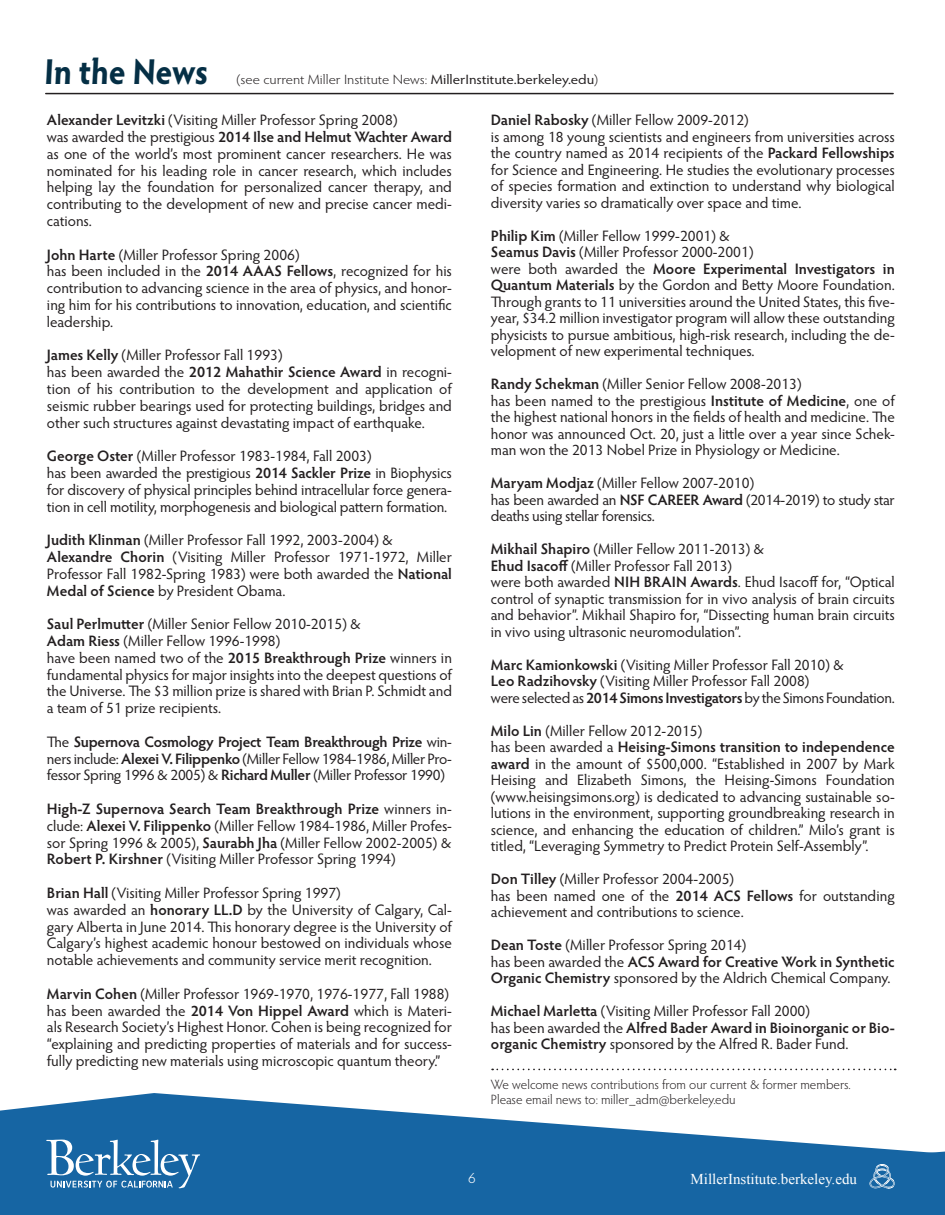
<style>
.page{position:relative;width:945px;height:1215px;background:#fff}
.page>*{position:absolute;margin:0;border:0;box-sizing:border-box;transform-origin:0 0}
.t1{font:700 36px "Hypatia Sans Pro";color:#052f45;scale:.9 1}
.t2{font:15.15px/16.8px "Hypatia Sans Pro";color:#231f20;text-align:justify}
.t3{font:600 15.15px/16.5px "Hypatia Sans Pro";color:#231f20}
.t4{font:15.15px/16.5px "Hypatia Sans Pro";letter-spacing:-.02em;color:#231f20}
.t5{font:15.15px "Hypatia Sans Pro";letter-spacing:-.025em;color:#231f20}
.t6{font:15px "Times New Roman";color:#fff}
.t7{font:300 15px "Hypatia Sans Pro";color:#fff}
.t8{font:300 13.5px "Hypatia Sans Pro";color:#231f20}
.t9{font:300 13.5px "Hypatia Sans Pro";color:#231f20;scale:1.11 1}
.s1{font-weight:400}
.s2{font-weight:600}
</style>
<div class="page">
<svg style="left:0;top:1093px;width:945px;height:122px;fill:#1665a3"></svg>
<svg style="left:869px;top:1164px;width:26px;height:25px"></svg>
<svg style="left:46px;top:1140px;width:154px;height:48px;background:#4c89b8"></svg>
<div style="left:916px;top:1152px;width:29px;height:63px;background:#1665a3"></div>
<hr style="left:46px;top:93px;width:847px;height:1px;background:#231f20">
<svg style="left:492px;top:1069px;width:404px;height:1px"></svg>
<p class="t1" style="left:44px;top:46px;width:186px">In the News</p>
<p class="t9" style="left:237px;top:71px;width:327px">(see current Miller Institute News: <span class="s1">MillerInstitute.berkeley.edu</span>)</p>
<p class="t2" style="left:47px;top:111px;width:352px"><span class="s2">Alexander Levitzki</span> (Visiting Miller Professor Spring 2008)</p>
<p class="t2" style="left:47px;top:128px;width:407px">was awarded the prestigious <span class="s2">2014 Ilse and Helmut Wachter Award </span>as one of the world’s most prominent cancer researchers. He was nominated for his leading role in cancer research, which includes helping lay the foundation for personalized cancer therapy, and contributing to the development of new and precise cancer medi&shy;cations.</p>
<p class="t2" style="left:47px;top:245px;width:254px"><span class="s2">John Harte</span> (Miller Professor Spring 2006)</p>
<p class="t2" style="left:47px;top:262px;width:407px">has been included in the <span class="s2">2014 AAAS Fellows</span>, recognized for his contribution to advancing science in the area of physics, and honor&shy;ing him for his contributions to innovation, education, and scientific leadership.</p>
<p class="t2" style="left:47px;top:346px;width:237px"><span class="s2">James Kelly</span> (Miller Professor Fall 1993)</p>
<p class="t2" style="left:47px;top:363px;width:407px">has been awarded the <span class="s2">2012 Mahathir Science Award</span> in recogni&shy;tion of his contribution to the development and application of seismic rubber bearings used for protecting buildings, bridges and other such structures against devastating impact of earthquake.</p>
<p class="t2" style="left:47px;top:447px;width:326px"><span class="s2">George Oster</span> (Miller Professor 1983-1984, Fall 2003)</p>
<p class="t2" style="left:47px;top:464px;width:407px">has been awarded the prestigious <span class="s2">2014 Sackler Prize</span> in Biophysics for discovery of physical principles behind intracellular force genera&shy;tion in cell motility, morphogenesis and biological pattern formation.</p>
<p class="t2" style="left:47px;top:531px;width:347px"><span class="s2">Judith Klinman</span> (Miller Professor Fall 1992, 2003-2004) &amp;</p>
<p class="t2" style="left:47px;top:548px;width:407px"><span class="s2">Alexandre Chorin</span> (Visiting Miller Professor 1971-1972, Miller Professor Fall 1982-Spring 1983) were both awarded the <span class="s2">National Medal of Science</span> by President Obama.</p>
<p class="t2" style="left:47px;top:615px;width:315px"><span class="s2">Saul Perlmutter</span> (Miller Senior Fellow 2010-2015) &amp;</p>
<p class="t2" style="left:47px;top:632px;width:235px"><span class="s2">Adam Riess</span> (Miller Fellow 1996-1998)</p>
<p class="t2" style="left:47px;top:649px;width:407px">have been named two of the <span class="s2">2015 Breakthrough Prize</span> winners in fundamental physics for major insights into the deepest questions of the Universe. The $3 million prize is shared with Brian P. Schmidt and a team of 51 prize recipients.</p>
<p class="t2" style="left:47px;top:733px;width:407px">The <span class="s2">Supernova Cosmology Project Team Breakthrough Prize</span> win&shy;ners include: <span class="s2">Alexei V. Filippenko</span> (Miller Fellow 1984-1986, Miller Pro&shy;fessor Spring 1996 &amp; 2005) &amp; <span class="s2">Richard Muller</span> (Miller Professor 1990)</p>
<p class="t2" style="left:47px;top:800px;width:407px"><span class="s2">High-Z Supernova Search Team Breakthrough Prize</span> winners in&shy;clude: <span class="s2">Alexei V. Filippenko</span> (Miller Fellow 1984-1986, Miller Profes&shy;sor Spring 1996 &amp; 2005), <span class="s2">Saurabh Jha</span> (Miller Fellow 2002-2005) &amp;</p>
<p class="t2" style="left:47px;top:850px;width:350px"><span class="s2">Robert P. Kirshner</span> (Visiting Miller Professor Spring 1994)</p>
<p class="t2" style="left:47px;top:884px;width:295px"><span class="s2">Brian Hall</span> (Visiting Miller Professor Spring 1997)</p>
<p class="t2" style="left:47px;top:901px;width:407px">was awarded an <span class="s2">honorary LL.D</span> by the University of Calgary, Cal&shy;gary Alberta in June 2014. This honorary degree is the University of Calgary’s highest academic honour bestowed on individuals whose notable achievements and community service merit recognition.</p>
<p class="t2" style="left:47px;top:985px;width:404px"><span class="s2">Marvin Cohen</span> (Miller Professor 1969-1970, 1976-1977, Fall 1988)</p>
<p class="t2" style="left:47px;top:1001px;width:407px">has been awarded the <span class="s2">2014 Von Hippel Award</span> which is Materi&shy;als Research Society’s Highest Honor. Cohen is being recognized for “explaining and predicting properties of materials and for success&shy;fully predicting new materials using microscopic quantum theory.”</p>
<p class="t2" style="left:491px;top:111px;width:259px"><span class="s2">Daniel Rabosky</span> (Miller Fellow 2009-2012)</p>
<p class="t2" style="left:491px;top:128px;width:405px">is among 18 young scientists and engineers from universities across the country named as 2014 recipients of the <span class="s2">Packard Fellowships </span>for Science and Engineering. He studies the evolutionary processes of species formation and extinction to understand why biological diversity varies so dramatically over space and time.</p>
<p class="t2" style="left:491px;top:227px;width:240px"><span class="s2">Philip Kim</span> (Miller Fellow 1999-2001) &amp;</p>
<p class="t2" style="left:491px;top:243px;width:264px"><span class="s2">Seamus Davis</span> (Miller Professor 2000-2001)</p>
<p class="t2" style="left:491px;top:260px;width:405px">were both awarded the <span class="s2">Moore Experimental Investigators in Quantum Materials</span> by the Gordon and Betty Moore Foundation.<br>Through grants to 11 universities around the United States, this five&shy;year, $34.2 million investigator program will allow these outstanding physicists to pursue ambitious, high-risk research, including the de&shy;velopment of new experimental techniques.</p>
<p class="t2" style="left:491px;top:375px;width:312px"><span class="s2">Randy Schekman</span> (Miller Senior Fellow 2008-2013)</p>
<p class="t2" style="left:491px;top:392px;width:405px">has been named to the prestigious <span class="s2">Institute of Medicine</span>, one of the highest national honors in the fields of health and medicine. The honor was announced Oct. 20, just a little over a year since Schek&shy;man won the 2013 Nobel Prize in Physiology or Medicine.</p>
<p class="t2" style="left:491px;top:474px;width:265px"><span class="s2">Maryam Modjaz</span> (Miller Fellow 2007-2010)</p>
<p class="t4" style="left:491px;top:491px;width:405px">has been awarded an <span class="s2">NSF CAREER Award</span> (2014-2019) to study star deaths using stellar forensics.</p>
<p class="t2" style="left:491px;top:540px;width:275px"><span class="s2">Mikhail Shapiro</span> (Miller Fellow 2011-2013) &amp;</p>
<p class="t2" style="left:491px;top:557px;width:243px"><span class="s2">Ehud Isacoff</span> (Miller Professor Fall 2013)</p>
<p class="t2" style="left:491px;top:573px;width:405px">were both awarded <span class="s2">NIH BRAIN Awards</span>. Ehud Isacoff for, “Optical control of synaptic transmission for in vivo analysis of brain circuits and behavior”. Mikhail Shapiro for, “Dissecting human brain circuits in vivo using ultrasonic neuromodulation”.</p>
<p class="t2" style="left:491px;top:656px;width:354px"><span class="s2">Marc Kamionkowski</span> (Visiting Miller Professor Fall 2010) &amp;</p>
<p class="t2" style="left:491px;top:672px;width:320px"><span class="s2">Leo Radzihovsky</span> (Visiting Miller Professor Fall 2008)</p>
<p class="t5" style="left:491px;top:687px;width:405px">were selected as <span class="s2">2014 Simons Investigators</span> by the Simons Foundation.</p>
<p class="t2" style="left:491px;top:722px;width:213px"><span class="s2">Milo Lin</span> (Miller Fellow 2012-2015)</p>
<p class="t2" style="left:491px;top:738px;width:405px">has been awarded a <span class="s2">Heising-Simons transition to independence award</span> in the amount of $500,000. “Established in 2007 by Mark Heising and Elizabeth Simons, the Heising-Simons Foundation (www.heisingsimons.org) is dedicated to advancing sustainable so&shy;lutions in the environment, supporting groundbreaking research in science, and enhancing the education of children.” Milo’s grant is titled, “Leveraging Symmetry to Predict Protein Self-Assembly”.</p>
<p class="t2" style="left:491px;top:870px;width:245px"><span class="s2">Don Tilley</span> (Miller Professor 2004-2005)</p>
<p class="t2" style="left:491px;top:887px;width:405px">has been named one of the <span class="s2">2014 ACS Fellows</span> for outstanding achievement and contributions to science.</p>
<p class="t2" style="left:491px;top:936px;width:257px"><span class="s2">Dean Toste</span> (Miller Professor Spring 2014)</p>
<p class="t2" style="left:491px;top:953px;width:405px">has been awarded the <span class="s2">ACS Award for Creative Work in Synthetic<br>Organic Chemistry</span> sponsored by the Aldrich Chemical Company.</p>
<p class="t2" style="left:491px;top:1002px;width:321px"><span class="s2">Michael Marletta</span> (Visiting Miller Professor Fall 2000)</p>
<p class="t3" style="left:491px;top:1018px;width:405px"><span class="s1">has been awarded the</span> Alfred Bader Award in Bioinorganic or Bio&shy;organic Chemistry <span class="s1">sponsored by the Alfred R. Bader Fund.</span></p>
<p class="t8" style="left:491px;top:1076px;width:361px">We welcome news contributions from our current &amp; former members.</p>
<p class="t8" style="left:491px;top:1091px;width:246px">Please email news to: miller_adm@berkeley.edu</p>
<p class="t7" style="left:468px;top:1168px;width:9px">6</p>
<p class="t6" style="left:691px;top:1169px;width:168px">MillerInstitute.berkeley.edu</p>
</div>
